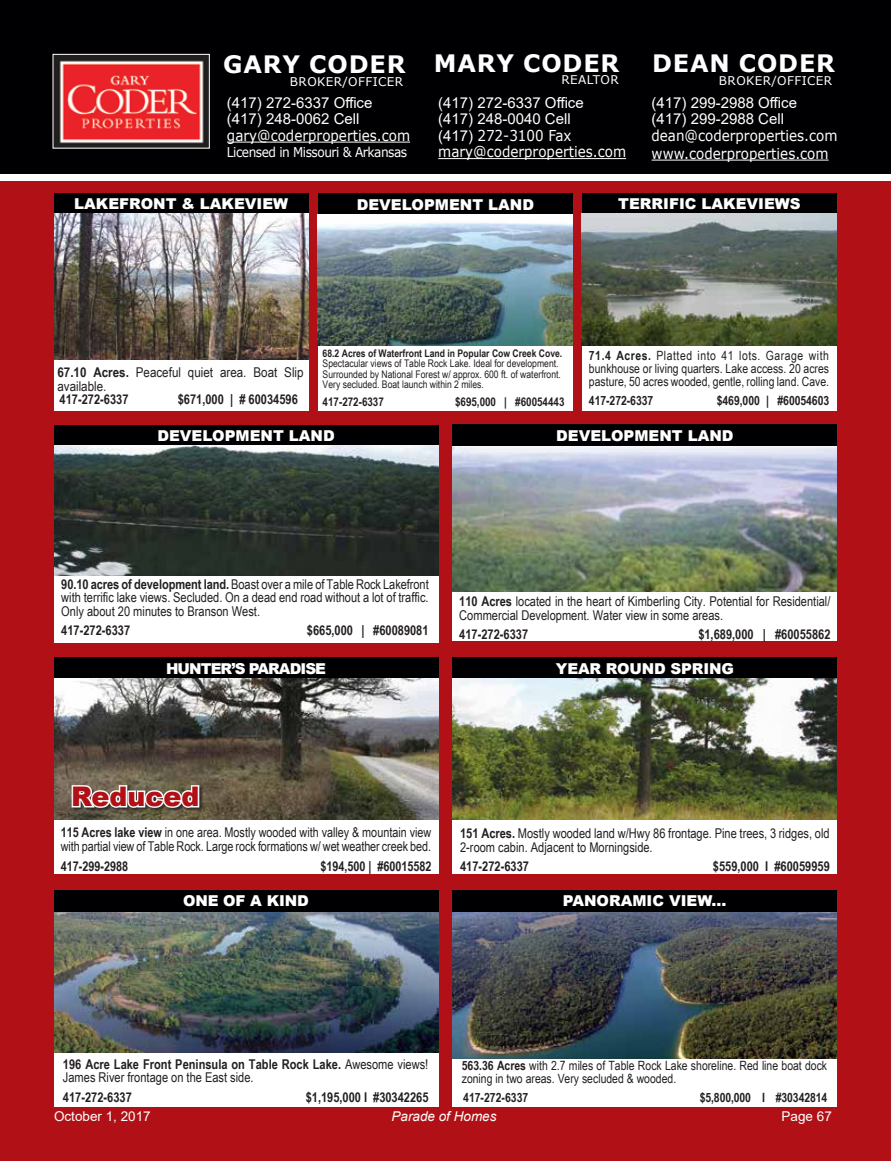
<style>
.page{position:relative;width:891px;height:1161px;background:#fff}
.page>*{position:absolute;margin:0;border:0;box-sizing:border-box;transform-origin:0 0}
.t1{font:900 27px "Arial";color:#b11116}
.t2{font:700 24px "Verdana";letter-spacing:.035em;color:#fff}
.t3{font:900 15px "Arial";color:#fff}
.t4{font:15px/16.5px "Verdana";color:#fff;scale:.9 1}
.t5{font:15px/16.5px "Arial";color:#fff}
.t6{font:900 15px "Arial";letter-spacing:-.06em;color:#fff}
.t7{font:13.5px/13.5px "Arial Narrow Special G1";color:#231f20}
.t8{font:700 13.5px "Arial Narrow Special G1";color:#231f20}
.t9{font:13.5px/13.5px "Arial Narrow Special G1";color:#231f20;scale:1.05 1}
.t10{font:13.5px "Verdana";letter-spacing:-.04em;color:#fff;scale:.9 1}
.t11{font:13.5px "Arial";color:#fff}
.t12{font:italic 13.5px "Arial";color:#fff}
.t13{font:12.75px/12.8px "Arial Narrow Special G1";color:#231f20;text-align:justify}
.t14{font:700 12.75px "Arial Narrow Special G1";letter-spacing:-.005em;color:#231f20}
.t15{font:12px "Verdana";letter-spacing:.035em;color:#fff}
.t16{font:700 12px "Arial Narrow Special G1";color:#231f20}
.t17{font:10.5px/10.5px "Arial Narrow Special G1";color:#231f20}
.t18{font:700 10.5px "Arial Narrow Special G1";color:#231f20}
.s1{font-family:"Arial"}
.s2{font-weight:700}
</style>
<div class="page">
<div style="left:0;top:0;width:891px;height:174px;background:#000002"></div>
<hr style="left:227px;top:142px;width:183px;height:1px;background:#fff">
<hr style="left:438px;top:158px;width:188px;height:1px;background:#fff">
<hr style="left:652px;top:160px;width:177px;height:1px;background:#fff">
<div style="left:0;top:182px;width:891px;height:979px;background:#b11116"></div>
<img style="left:55px;top:56px;width:153px;height:90px">
<div style="left:53px;top:54px;width:157px;height:94px;border:1px solid #fff"></div>
<div style="left:582px;top:326px;width:254px;height:85px;background:#fff"></div>
<div style="left:582px;top:194px;width:254px;height:20px;background:#000002"></div>
<img style="left:582px;top:213px;width:254px;height:132px">
<div style="left:54px;top:548px;width:384px;height:94px;background:#fff"></div>
<img style="left:54px;top:445px;width:384px;height:131px">
<div style="left:54px;top:425px;width:384px;height:20px;background:#000002"></div>
<div style="left:318px;top:194px;width:254px;height:24px;background:#000002"></div>
<div style="left:318px;top:313px;width:254px;height:98px;background:#fff"></div>
<img style="left:318px;top:215px;width:254px;height:130px">
<div style="left:453px;top:890px;width:384px;height:22px;background:#000002"></div>
<div style="left:453px;top:1036px;width:384px;height:70px;background:#fff"></div>
<img style="left:453px;top:912px;width:384px;height:147px">
<div style="left:54px;top:658px;width:384px;height:21px;background:#000002"></div>
<div style="left:54px;top:799px;width:384px;height:75px;background:#fff"></div>
<img style="left:54px;top:679px;width:384px;height:140px">
<div style="left:54px;top:890px;width:384px;height:22px;background:#000002"></div>
<div style="left:54px;top:1036px;width:384px;height:70px;background:#fff"></div>
<img style="left:54px;top:912px;width:384px;height:141px">
<div style="left:453px;top:425px;width:384px;height:21px;background:#000002"></div>
<div style="left:453px;top:566px;width:384px;height:75px;background:#fff"></div>
<img style="left:453px;top:446px;width:384px;height:145px">
<div style="left:72px;top:785px;width:131px;height:27px;background:#231f20;opacity:.75"></div>
<svg style="left:70px;top:783px;width:131px;height:27px"></svg>
<div style="left:54px;top:317px;width:255px;height:94px;background:#fff"></div>
<img style="left:54px;top:213px;width:255px;height:146px">
<div style="left:54px;top:194px;width:255px;height:19px;background:#000002"></div>
<div style="left:453px;top:658px;width:384px;height:21px;background:#000002"></div>
<div style="left:453px;top:799px;width:384px;height:75px;background:#fff"></div>
<img style="left:453px;top:679px;width:384px;height:140px">
<h2 class="t2" style="left:223px;top:47px;width:184px">GARY CO DER</h2>
<p class="t15" style="left:290px;top:73px;width:115px">Broker/Officer</p>
<p class="t5" style="left:227px;top:94px;width:147px">(417) 272-6337 Office (417) 248-0062 Cell</p>
<p class="t4" style="left:227px;top:127px;width:205px">gary@coderproperties.com</p>
<p class="t10" style="left:227px;top:143px;width:202px">Licensed in Missouri &amp; Arkansas</p>
<h2 class="t2" style="left:434px;top:46px;width:187px">MARY CO DER</h2>
<p class="t15" style="left:561px;top:72px;width:59px">Realtor</p>
<p class="t5" style="left:438px;top:94px;width:147px">(417) 272-6337 Office (417) 248-0040 Cell</p>
<p class="t4" style="left:438px;top:127px;width:210px"><span class="s1">(417)</span> 272-3100 Fax mary@coderproperties.com</p>
<h2 class="t2" style="left:652px;top:46px;width:185px">DEAN CODER</h2>
<p class="t5" style="left:652px;top:94px;width:147px">(417) 299-2988 Office (417) 299-2988 Cell</p>
<p class="t4" style="left:652px;top:127px;width:208px">dean@coderproperties.com</p>
<p class="t15" style="left:719px;top:73px;width:115px">Broker/Officer</p>
<p class="t4" style="left:652px;top:145px;width:198px">www.coderproperties.com</p>
<p class="t3" style="left:74px;top:195px;width:215px">LAKEFRONT &amp; LAKEVIEW</p>
<p class="t3" style="left:357px;top:195px;width:179px">DEVELOPMENT LAND</p>
<p class="t3" style="left:618px;top:194px;width:183px">TERRIFIC LAKEVIEWS</p>
<p class="t9" style="left:57px;top:365px;width:236px"><span class="s2">67.10 Acres.</span> Peaceful quiet area. Boat Slip available.</p>
<p class="t8" style="left:60px;top:391px;width:70px">417-272-6337</p>
<p class="t8" style="left:178px;top:391px;width:122px">$671,000 | # 60034596</p>
<p class="t18" style="left:323px;top:346px;width:241px">68.2 Acres of Waterfront Land in Popular Cow Creek Cove.</p>
<p class="t17" style="left:323px;top:358px;width:240px">Spectacular views of Table Rock Lake. Ideal for development.<br>Surrounded by National Forest w/ approx. 600 ft. of waterfront.<br>Very secluded. Boat launch within 2 miles.</p>
<p class="t16" style="left:323px;top:394px;width:63px">417-272-6337</p>
<p class="t16" style="left:455px;top:394px;width:111px">$695,000 | #60054443</p>
<p class="t13" style="left:589px;top:349px;width:242px"><span class="s2">71.4 Acres.</span> Platted into 41 lots. Garage with bunkhouse or living quarters. Lake access. 20 acres pasture, 50 acres wooded, gentle, rolling land. Cave.</p>
<p class="t14" style="left:589px;top:392px;width:66px">417-272-6337</p>
<p class="t14" style="left:717px;top:392px;width:114px">$469,000 | #60054603</p>
<p class="t3" style="left:157px;top:426px;width:179px">DEVELOPMENT LAND</p>
<p class="t3" style="left:556px;top:427px;width:179px">DEVELOPMENT LAND</p>
<p class="t7" style="left:61px;top:577px;width:369px;text-align:justify"><span class="s2">90.10 acres of development land.</span> Boast over a mile of Table Rock Lakefront with terrific lake views. Secluded. On a dead end road without a lot of traffic.<br>Only about 20 minutes to Branson West.</p>
<p class="t8" style="left:61px;top:622px;width:70px">417-272-6337</p>
<p class="t8" style="left:307px;top:622px;width:123px">$665,000 | #60089081</p>
<p class="t6" style="left:166px;top:660px;width:162px">HUNTER’S PARADISE</p>
<p class="t7" style="left:459px;top:594px;width:373px"><span class="s2">110 Acres</span> located in the heart of Kimberling City. Potential for Residential/<br>Commercial Development. Water view in some areas.</p>
<p class="t8" style="left:459px;top:625px;width:70px">417-272-6337</p>
<p class="t8" style="left:698px;top:625px;width:134px">$1,689,000 | #60055862</p>
<p class="t3" style="left:556px;top:660px;width:180px">YEAR ROUND SPRING</p>
<h1 class="t1" style="left:71px;top:779px;width:130px">REDUCED</h1>
<p class="t7" style="left:61px;top:824px;width:372px;line-height:14.2px"><span class="s2">115 Acres lake view</span> in one area. Mostly wooded with valley &amp; mountain view with partial view of Table Rock. Large rock formations w/ wet weather creek bed.</p>
<p class="t8" style="left:61px;top:858px;width:69px">417-299-2988</p>
<p class="t8" style="left:320px;top:858px;width:113px">$194,500 | #60015582</p>
<p class="t3" style="left:183px;top:891px;width:127px">ONE OF A KIND</p>
<p class="t7" style="left:460px;top:826px;width:371px"><span class="s2">151 Acres.</span> Mostly wooded land w/Hwy 86 frontage. Pine trees, 3 ridges, old<br>2-room cabin. Adjacent to Morningside.</p>
<p class="t8" style="left:460px;top:858px;width:70px">417-272-6337</p>
<p class="t8" style="left:713px;top:858px;width:118px">$559,000 I #60059959</p>
<p class="t3" style="left:563px;top:891px;width:165px">PANORAMIC VIEW...</p>
<p class="t7" style="left:63px;top:1056px;width:367px"><span class="s2">196 Acre Lake Front Peninsula on Table Rock Lake.</span> Awesome views!<br>James River frontage on the East side.</p>
<p class="t8" style="left:63px;top:1088px;width:70px">417-272-6337</p>
<p class="t8" style="left:306px;top:1088px;width:124px">$1,195,000 I #30342265</p>
<p class="t13" style="left:462px;top:1059px;width:367px"><span class="s2">563.36 Acres</span> with 2.7 miles of Table Rock Lake shoreline. Red line boat dock zoning in two areas. Very secluded &amp; wooded.</p>
<p class="t14" style="left:463px;top:1089px;width:67px">417-272-6337</p>
<p class="t14" style="left:700px;top:1089px;width:129px">$5,800,000 I #30342814</p>
<p class="t11" style="left:54px;top:1107px;width:98px">October 1, 2017</p>
<p class="t12" style="left:392px;top:1107px;width:107px">Parade of Homes</p>
<p class="t11" style="left:782px;top:1107px;width:52px">Page 67</p>
</div>
